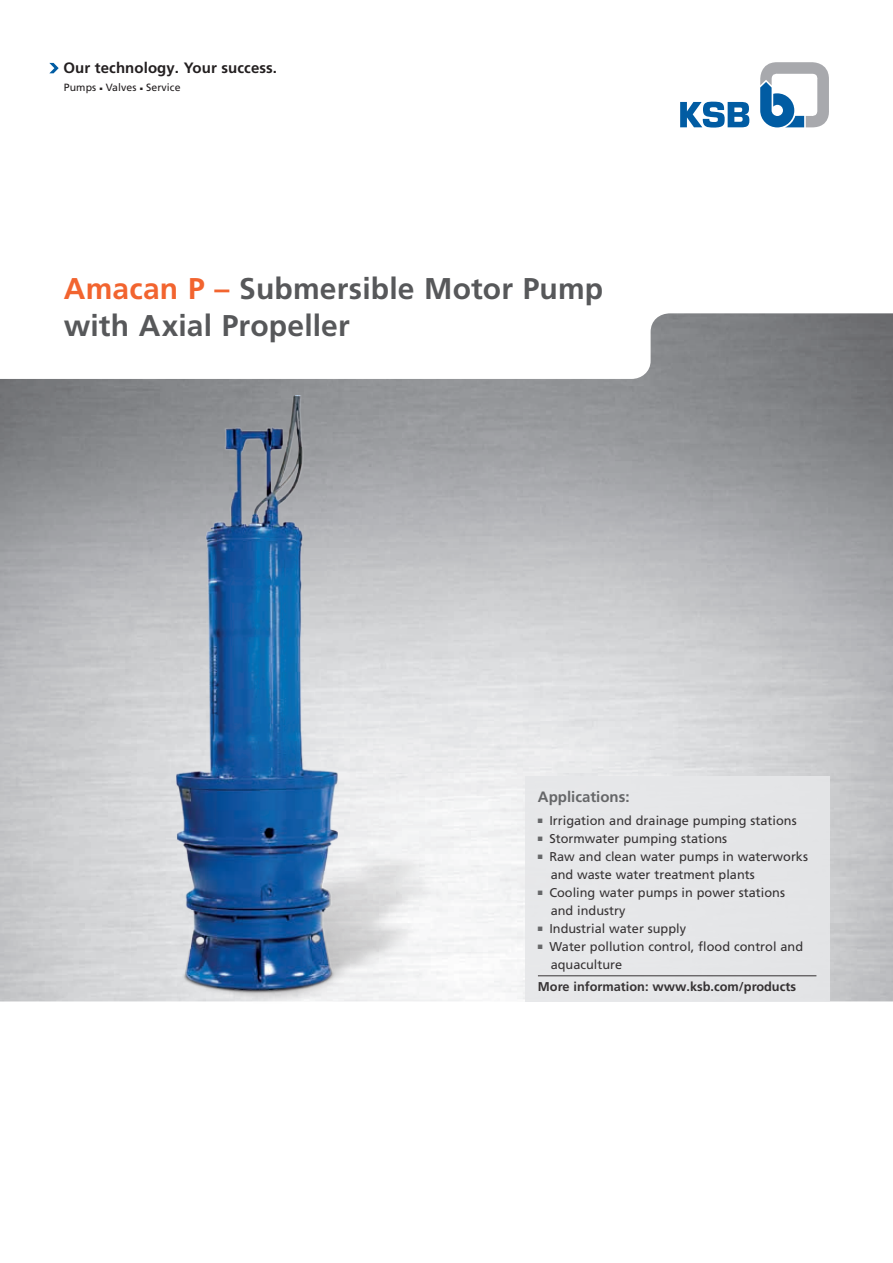
<style>
.page{position:relative;width:893px;height:1263px;background:#fff}
.page>*{position:absolute;margin:0;border:0;box-sizing:border-box;transform-origin:0 0}
.t1{font:700 30px/37.5px "Frutiger LT Pro";letter-spacing:.005em;color:#57585a}
.t2{font:700 15px "Frutiger LT Pro";letter-spacing:.005em;color:#231f20}
.t3{font:700 15px "Frutiger LT Pro";color:#57585a}
.t4{font:12.75px/18px "Frutiger LT Pro";color:#231f20}
.t5{font:700 12.75px "Frutiger LT Pro";color:#231f20}
.t6{font:10.5px "Frutiger LT Pro";letter-spacing:.01em;color:#231f20}
.s1{color:#f2642f}
.s2{color:#57585a}
</style>
<div class="page">
<img style="left:0;top:313px;width:893px;height:688px">
<svg style="left:760px;top:62px;width:69px;height:65px"></svg>
<svg style="left:680px;top:102px;width:69px;height:26px"></svg>
<svg style="left:49px;top:63px;width:10px;height:10px"></svg>
<img style="left:46px;top:396px;width:425px;height:606px">
<div style="left:525px;top:776px;width:304px;height:226px;background:#e6e7e9"></div>
<hr style="left:538px;top:975px;width:278px;height:1px;background:#231f20">
<p class="t2" style="left:63px;top:59px;width:215px">Our technology. Your success.</p>
<p class="t6" style="left:64px;top:81px;width:118px">Pumps ■ Valves ■ Service</p>
<h1 class="t1" style="left:64px;top:270px;width:541px"><span class="s1">Amacan P –</span> Submersible Motor Pump with Axial Propeller</h1>
<p class="t3" style="left:538px;top:788px;width:93px">Applications:</p>
<p class="t4" style="left:538px;top:811px;width:260px"><span class="s2">■</span> Irrigation and drainage pumping stations</p>
<p class="t4" style="left:538px;top:829px;width:191px"><span class="s2">■</span> Stormwater pumping stations</p>
<p class="t4" style="left:551px;top:847px;width:259px;text-indent:-13px"><span class="s2">■</span> Raw and clean water pumps in waterworks and waste water treatment plants</p>
<p class="t4" style="left:551px;top:883px;width:236px;text-indent:-13px"><span class="s2">■</span> Cooling water pumps in power stations and industry</p>
<p class="t4" style="left:538px;top:919px;width:150px"><span class="s2">■</span> Industrial water supply</p>
<p class="t4" style="left:551px;top:937px;width:254px;text-indent:-13px"><span class="s2">■</span> Water pollution control, flood control and aquaculture</p>
<p class="t5" style="left:538px;top:979px;width:260px">More information: www.ksb.com/products</p>
</div>
